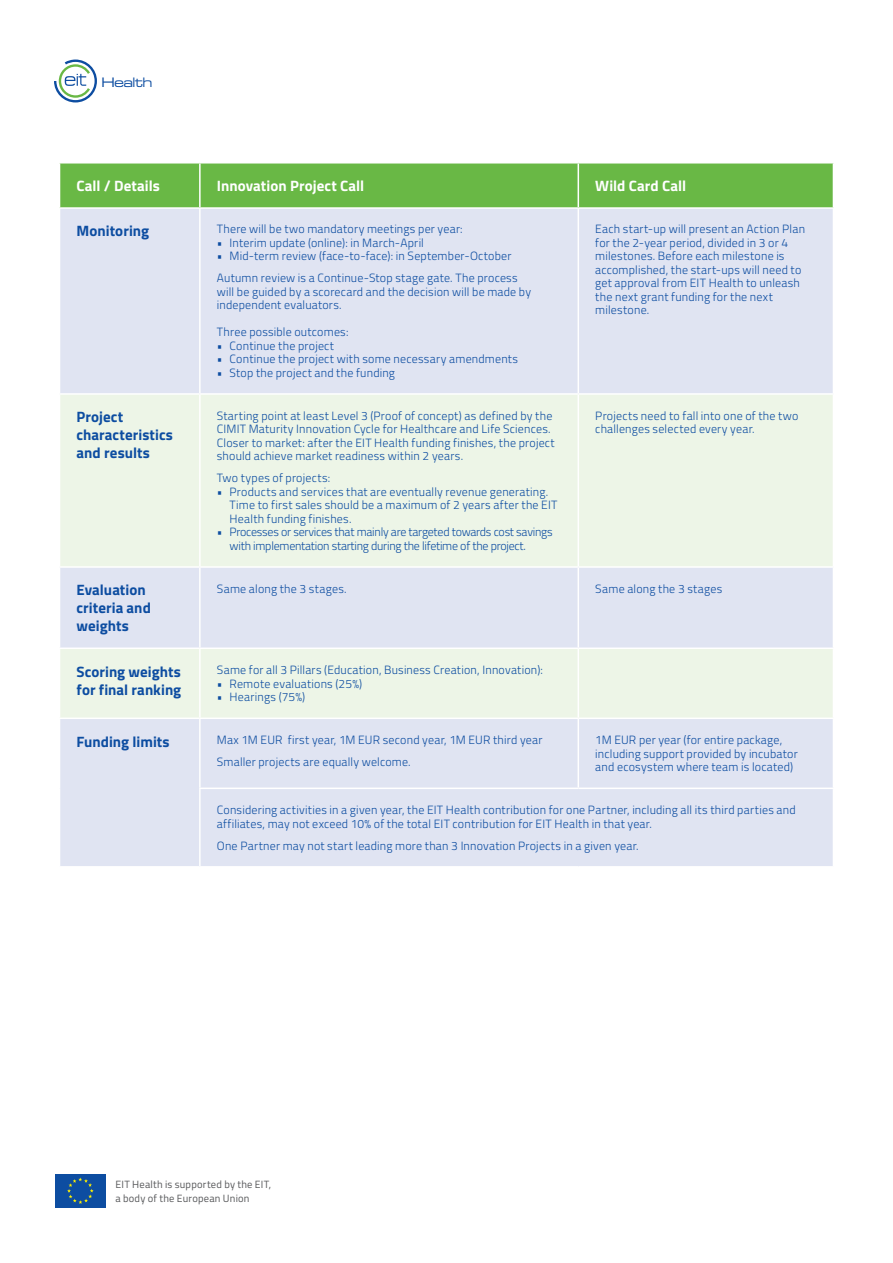
<style>
.page{position:relative;width:893px;height:1263px;background:#fff}
.page>*{position:absolute;margin:0;border:0;box-sizing:border-box;transform-origin:0 0}
.t1{font:700 15px/18px "Titillium";letter-spacing:.005em;color:#0d4da1}
.t2{font:700 15px "Titillium";letter-spacing:.005em;color:#fff}
.t3{font:500 expanded 14.25px "Microgramma DOT";color:#0d4da1}
.t4{font:300 12px/13.5px "Titillium";letter-spacing:.015em;color:#0d4da1}
.t5{font:300 12px/13.5px "Titillium";letter-spacing:-.02em;color:#0d4da1}
.sito{font:10.5px/13.5px "Titillium";letter-spacing:.02em;color:#57585a}
</style>
<div class="page">
<svg style="left:54px;top:60px;width:43px;height:42px"></svg>
<div style="left:55px;top:1174px;width:51px;height:34px;background:#0d4da1"></div>
<svg style="left:67px;top:1177px;width:27px;height:27px"></svg>
<div style="left:60px;top:209px;width:773px;height:657px;background:#e0e4f2"></div>
<svg style="left:60px;top:395px;width:773px;height:322px;background:#e9f0e9"></svg>
<hr style="left:199px;top:208px;width:2px;height:185px;background:#fff">
<hr style="left:578px;top:208px;width:1px;height:185px;background:#fff">
<hr style="left:59px;top:393px;width:141px;height:2px;background:#fff">
<hr style="left:200px;top:393px;width:378px;height:2px;background:#fff">
<hr style="left:199px;top:395px;width:2px;height:171px;background:#fff">
<hr style="left:578px;top:393px;width:256px;height:2px;background:#fff">
<hr style="left:578px;top:395px;width:1px;height:171px;background:#fff">
<hr style="left:59px;top:566px;width:141px;height:2px;background:#fff">
<hr style="left:200px;top:566px;width:378px;height:2px;background:#fff">
<hr style="left:199px;top:568px;width:2px;height:79px;background:#fff">
<hr style="left:578px;top:566px;width:256px;height:2px;background:#fff">
<hr style="left:578px;top:568px;width:1px;height:79px;background:#fff">
<hr style="left:59px;top:647px;width:141px;height:2px;background:#fff">
<hr style="left:200px;top:647px;width:378px;height:2px;background:#fff">
<hr style="left:199px;top:649px;width:2px;height:68px;background:#fff">
<hr style="left:578px;top:647px;width:256px;height:2px;background:#fff">
<hr style="left:578px;top:649px;width:1px;height:68px;background:#fff">
<hr style="left:59px;top:717px;width:141px;height:2px;background:#fff">
<hr style="left:200px;top:717px;width:378px;height:2px;background:#fff">
<hr style="left:199px;top:719px;width:2px;height:68px;background:#fff">
<hr style="left:578px;top:717px;width:256px;height:2px;background:#fff">
<hr style="left:578px;top:719px;width:1px;height:68px;background:#fff">
<hr style="left:199px;top:787px;width:379px;height:2px;background:#fff">
<hr style="left:199px;top:789px;width:2px;height:77px;background:#fff">
<hr style="left:578px;top:787px;width:256px;height:2px;background:#fff">
<div style="left:60px;top:164px;width:773px;height:43px;background:#69b845"></div>
<hr style="left:199px;top:164px;width:2px;height:43px;background:#fff">
<hr style="left:578px;top:164px;width:1px;height:43px;background:#fff">
<p class="t3" style="left:102px;top:73px;width:52px">Health</p>
<p class="t2" style="left:77px;top:174px;width:85px">Call / Details</p>
<p class="t2" style="left:217px;top:174px;width:149px">Innovation Project Call</p>
<p class="t2" style="left:595px;top:174px;width:92px">Wild Card Call</p>
<p class="t1" style="left:77px;top:221px;width:74px">Monitoring</p>
<p class="t4" style="left:217px;top:222px;width:247px">There will be two mandatory meetings per year:</p>
<p class="t4" style="left:217px;top:235px;width:209px">• Interim update (online): in March-April</p>
<p class="t4" style="left:217px;top:249px;width:296px">• Mid-term review (face-to-face): in September-October</p>
<p class="t4" style="left:217px;top:271px;width:316px">Autumn review is a Continue-Stop stage gate. The process will be guided by a scorecard and the decision will be made by independent evaluators.</p>
<p class="t4" style="left:217px;top:325px;width:133px">Three possible outcomes:</p>
<p class="t4" style="left:217px;top:338px;width:119px">• Continue the project</p>
<p class="t4" style="left:217px;top:352px;width:303px">• Continue the project with some necessary amendments</p>
<p class="t4" style="left:217px;top:365px;width:180px">• Stop the project and the funding</p>
<p class="t1" style="left:77px;top:407px;width:98px">Project characteristics and results</p>
<p class="t4" style="left:217px;top:408px;width:339px">Starting point at least Level 3 (Proof of concept) as defined by the CIMIT Maturity Innovation Cycle for Healthcare and Life Sciences.<br>Closer to market: after the EIT Health funding finishes, the project should achieve market readiness within 2 years.</p>
<p class="t4" style="left:217px;top:471px;width:115px">Two types of projects:</p>
<p class="t4" style="left:230px;top:484px;width:329px;text-indent:-13px">• Products and services that are eventually revenue generating.<br>Time to first sales should be a maximum of 2 years after the EIT<br>Health funding finishes.</p>
<p class="t5" style="left:230px;top:525px;width:325px;text-indent:-13px">• Processes or services that mainly are targeted towards cost savings with implementation starting during the lifetime of the project.</p>
<p class="t4" style="left:595px;top:222px;width:211px">Each start-up will present an Action Plan for the 2-year period, divided in 3 or 4 milestones. Before each milestone is accomplished, the start-ups will need to get approval from EIT Health to unleash the next grant funding for the next milestone.</p>
<p class="t4" style="left:595px;top:408px;width:205px">Projects need to fall into one of the two challenges selected every year.</p>
<p class="t1" style="left:77px;top:580px;width:76px">Evaluation criteria and weights</p>
<p class="t4" style="left:217px;top:581px;width:131px">Same along the 3 stages.</p>
<p class="t4" style="left:595px;top:581px;width:129px">Same along the 3 stages</p>
<p class="t1" style="left:77px;top:661px;width:106px">Scoring weights for final ranking</p>
<p class="t4" style="left:217px;top:663px;width:328px">Same for all 3 Pillars (Education, Business Creation, Innovation):</p>
<p class="t4" style="left:217px;top:676px;width:147px">• Remote evaluations (25%)</p>
<p class="t4" style="left:217px;top:690px;width:90px">• Hearings (75%)</p>
<p class="t4" style="left:595px;top:733px;width:204px">1M EUR per year (for entire package, including support provided by incubator and ecosystem where team is located)</p>
<p class="t4" style="left:217px;top:803px;width:580px">Considering activities in a given year, the EIT Health contribution for one Partner, including all its third parties and affiliates, may not exceed 10% of the total EIT contribution for EIT Health in that year.</p>
<p class="t4" style="left:217px;top:838px;width:423px">One Partner may not start leading more than 3 Innovation Projects in a given year.</p>
<p class="t1" style="left:77px;top:731px;width:95px">Funding limits</p>
<p class="t4" style="left:217px;top:733px;width:327px">Max 1M EUR first year, 1M EUR second year, 1M EUR third year</p>
<p class="t4" style="left:217px;top:755px;width:195px">Smaller projects are equally welcome.</p>
<p class="sito" style="left:116px;top:1177px;width:157px">EIT Health is supported by the EIT, a body of the European Union</p>
</div>
